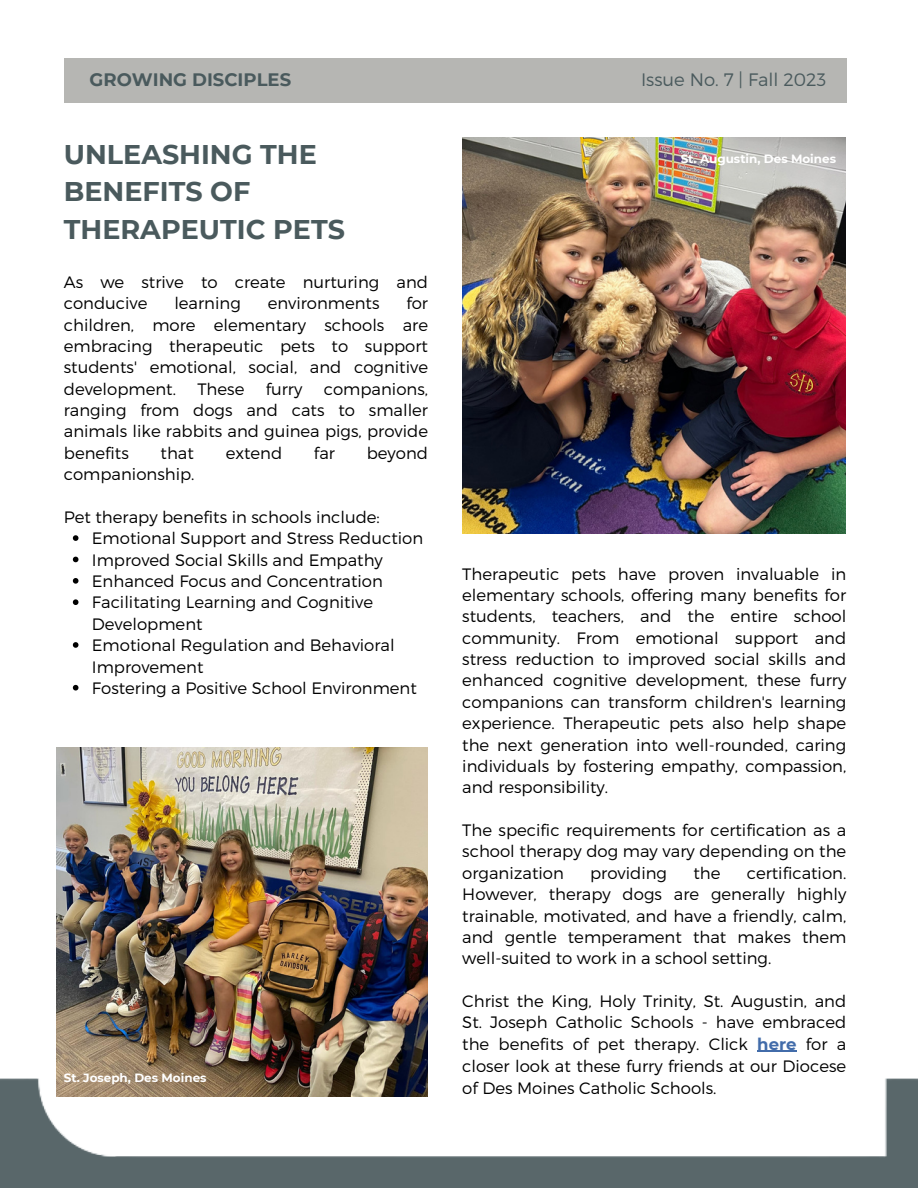
<style>
.page{position:relative;width:918px;height:1188px;background:#fff}
.page>*{position:absolute;margin:0;border:0;box-sizing:border-box;transform-origin:0 0}
.t1{font:700 27px/37.2px "Montserrat";color:#4a5a5d}
.t2{font:300 18px "Montserrat";color:#4a5a5d}
.t3{font:700 18px "Montserrat";color:#4a5a5d}
.t4{font:300 16.5px/21.3px "Montserrat";color:#000;text-align:justify}
.t5{font:700 12px "Montserrat";color:#fff}
.s1{font-weight:700;color:#426caa}
</style>
<div class="page">
<img style="left:462px;top:138px;width:384px;height:396px">
<img style="left:0;top:1078px;width:918px;height:110px">
<div style="left:64px;top:58px;width:783px;height:45px;background:#b6b6b3"></div>
<hr style="left:757px;top:1051px;width:40px;height:1px;background:#426caa">
<svg style="left:73px;top:535px;width:5px;height:6px"></svg>
<svg style="left:73px;top:557px;width:5px;height:5px"></svg>
<svg style="left:73px;top:578px;width:5px;height:6px"></svg>
<svg style="left:73px;top:599px;width:5px;height:6px"></svg>
<svg style="left:73px;top:642px;width:5px;height:6px"></svg>
<svg style="left:73px;top:685px;width:5px;height:6px"></svg>
<img style="left:56px;top:748px;width:372px;height:349px">
<p class="t3" style="left:90px;top:69px;width:203px">GROWING DISCIPLES</p>
<p class="t2" style="left:641px;top:68px;width:187px">Issue No. 7 | Fall 2023</p>
<p class="t1" style="left:64px;top:136px;width:283px">UNLEASHING THE<br>BENEFITS OF<br>THERAPEUTIC PETS</p>
<p class="t4" style="left:64px;top:270px;width:366px">As we strive to create nurturing and conducive</p>
<p class="t4" style="left:64px;top:292px;width:366px;text-indent:343px">for children, more elementary schools are embracing therapeutic pets to support students' emotional, social, and cognitive development.</p>
<p class="t4" style="left:174px;top:292px;width:68px">learning</p>
<p class="t4" style="left:268px;top:292px;width:113px">environments</p>
<p class="t4" style="left:197px;top:377px;width:48px">These</p>
<p class="t4" style="left:266px;top:377px;width:38px">furry</p>
<p class="t4" style="left:64px;top:377px;width:366px;text-indent:260px">companions, ranging from dogs and cats to smaller animals like rabbits and guinea pigs, provide benefits</p>
<p class="t4" style="left:161px;top:441px;width:35px">that</p>
<p class="t4" style="left:226px;top:441px;width:58px">extend</p>
<p class="t4" style="left:314px;top:441px;width:22px">far</p>
<p class="t4" style="left:367px;top:441px;width:63px">beyond</p>
<p class="t4" style="left:64px;top:463px;width:132px">companionship.</p>
<p class="t4" style="left:64px;top:506px;width:317px">Pet therapy benefits in schools include:</p>
<p class="t4" style="left:92px;top:527px;width:333px">Emotional Support and Stress Reduction</p>
<p class="t4" style="left:92px;top:548px;width:293px">Improved Social Skills and Empathy</p>
<p class="t4" style="left:92px;top:570px;width:293px">Enhanced Focus and Concentration</p>
<p class="t4" style="left:92px;top:591px;width:283px">Facilitating Learning and Cognitive<br>Development</p>
<p class="t4" style="left:92px;top:634px;width:304px">Emotional Regulation and Behavioral<br>Improvement</p>
<p class="t4" style="left:92px;top:677px;width:326px">Fostering a Positive School Environment</p>
<p class="t5" style="left:64px;top:1070px;width:144px">St. Joseph, Des Moines</p>
<p class="t5" style="left:681px;top:151px;width:157px">St. Augustin, Des Moines</p>
<p class="t4" style="left:462px;top:562px;width:386px">Therapeutic pets have proven invaluable in elementary schools, offering many benefits for students, teachers, and the entire school community. From emotional support and stress reduction to improved social skills and enhanced cognitive development, these furry companions can transform children's learning experience. Therapeutic pets also help shape the next generation into well-rounded, caring individuals by fostering empathy, compassion, and responsibility.</p>
<p class="t4" style="left:462px;top:819px;width:386px">The specific requirements for certification as a school therapy dog may vary depending on the organization</p>
<p class="t4" style="left:462px;top:861px;width:386px;text-indent:284px">certification.<br>However, therapy dogs are generally highly trainable, motivated, and have a friendly, calm, and gentle temperament that makes them well-suited to work in a school setting.</p>
<p class="t4" style="left:462px;top:990px;width:386px">Christ the King, Holy Trinity, St. Augustin, and St. Joseph Catholic Schools - have embraced the benefits of pet therapy. Click <span class="s1">here</span> for a closer look at these furry friends at our Diocese of Des Moines Catholic Schools.</p>
<p class="t4" style="left:590px;top:861px;width:78px">providing</p>
<p class="t4" style="left:693px;top:861px;width:29px">the</p>
</div>
